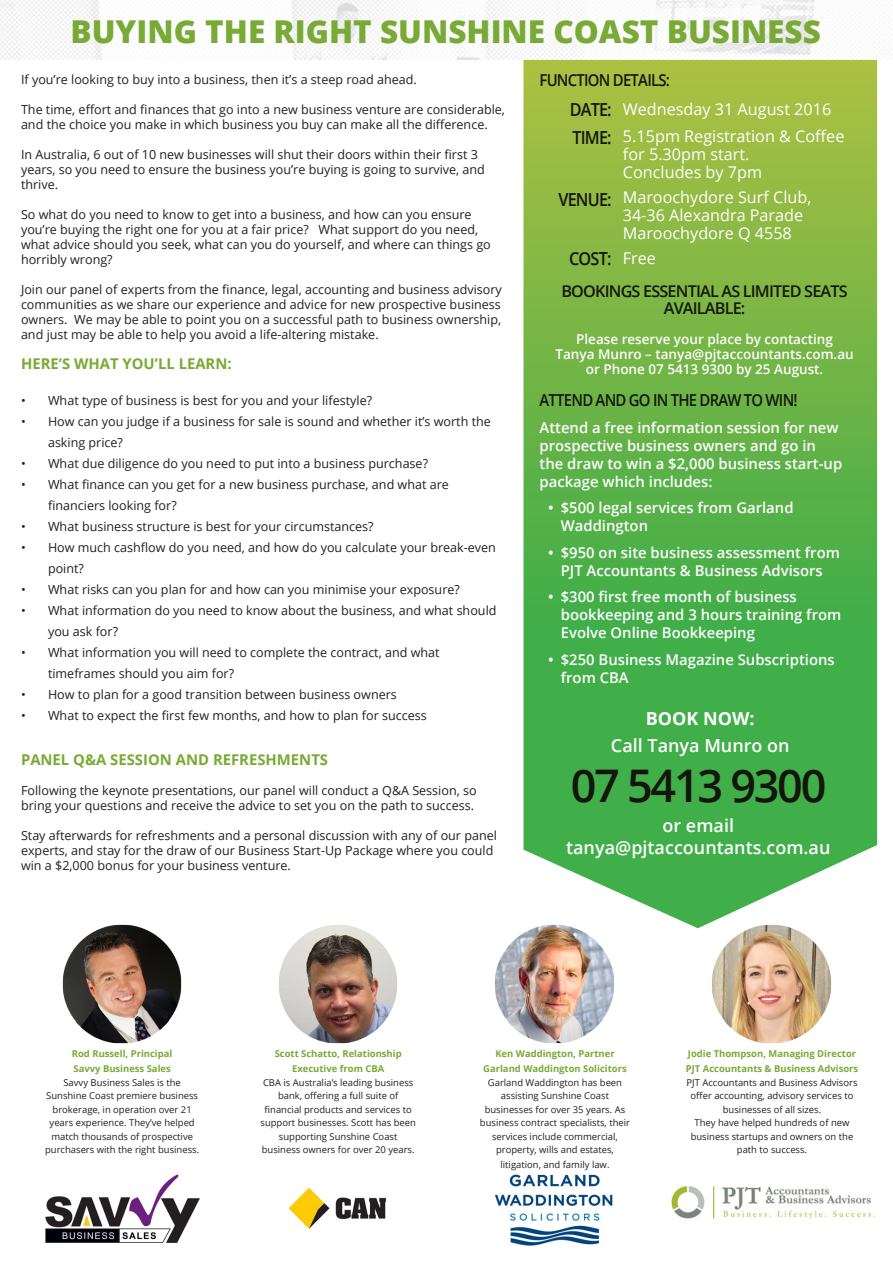
<style>
.page{position:relative;width:893px;height:1263px;background:#fff}
.page>*{position:absolute;margin:0;border:0;box-sizing:border-box;transform-origin:0 0}
.t1{font:600 45px "Open Sans";letter-spacing:-.05em;color:#14160c}
.t2{font:800 31.5px "Open Sans";color:#78aa35}
.t3{font:600 18px "Open Sans";color:#fff}
.t4{font:600 18px "Open Sans";letter-spacing:-.05em;color:#14160c;scale:.9 1}
.t5{font:700 18px "Open Sans";color:#fff}
.t6{font:600 16.5px "Open Sans";letter-spacing:-.05em;color:#14160c;scale:.9 1}
.t7{font:16.2px/18px "Open Sans";color:#fff}
.t8{font:600 16.2px/16.5px "Open Sans";letter-spacing:-.05em;color:#14160c;text-align:center}
.t9{font:600 14.85px/18px "Open Sans";color:#fff}
.t10{font:700 14.85px "Open Sans";color:#78aa35}
.t11{font:600 13.5px/15px "Open Sans";color:#fff;text-align:center}
.t12{font:12.6px/15px "Open Sans";color:#231f20}
.t13{font:9.45px/13.5px "Open Sans";color:#231f20;text-align:center}
.t14{font:700 9.45px/15px "Open Sans";color:#78aa35;text-align:center}
</style>
<div class="page">
<img style="left:0;top:0;width:892px;height:60px">
<svg style="left:523px;top:60px;width:354px;height:868px;background:#6bb64e"></svg>
<img style="left:45px;top:1174px;width:154px;height:69px">
<img style="left:494px;top:1174px;width:119px;height:72px">
<img style="left:672px;top:1186px;width:202px;height:33px">
<img style="left:288px;top:1188px;width:98px;height:42px">
<img style="left:62px;top:924px;width:120px;height:120px">
<img style="left:279px;top:925px;width:118px;height:119px">
<img style="left:494px;top:919px;width:125px;height:125px">
<img style="left:706px;top:919px;width:130px;height:125px">
<p class="t2" style="left:71px;top:7px;width:752px">BUYING THE RIGHT SUNSHINE COAST BUSINESS</p>
<p class="t12" style="left:21px;top:71px;width:397px">If you’re looking to buy into a business, then it’s a steep road ahead.</p>
<p class="t12" style="left:21px;top:101px;width:485px">The time, effort and finances that go into a new business venture are considerable, and the choice you make in which business you buy can make all the difference.</p>
<p class="t12" style="left:21px;top:146px;width:465px">In Australia, 6 out of 10 new businesses will shut their doors within their first 3 years, so you need to ensure the business you’re buying is going to survive, and thrive.</p>
<p class="t12" style="left:21px;top:206px;width:471px">So what do you need to know to get into a business, and how can you ensure you’re buying the right one for you at a fair price? What support do you need, what advice should you seek, what can you do yourself, and where can things go horribly wrong?</p>
<p class="t12" style="left:21px;top:281px;width:482px;text-align:justify">Join our panel of experts from the finance, legal, accounting and business advisory communities as we share our experience and advice for new prospective business owners. We may be able to point you on a successful path to business ownership, and just may be able to help you avoid a life-altering mistake.</p>
<p class="t10" style="left:21px;top:353px;width:212px">HERE’S WHAT YOU’LL LEARN:</p>
<p class="t12" style="left:21px;top:392px;width:353px">• What type of business is best for you and your lifestyle?</p>
<p class="t12" style="left:48px;top:410px;width:444px;line-height:21px;text-indent:-27px">• How can you judge if a business for sale is sound and whether it’s worth the asking price?</p>
<p class="t12" style="left:21px;top:455px;width:409px">• What due diligence do you need to put into a business purchase?</p>
<p class="t12" style="left:48px;top:473px;width:402px;line-height:21px;text-indent:-27px">• What finance can you get for a new business purchase, and what are financiers looking for?</p>
<p class="t12" style="left:21px;top:518px;width:354px">• What business structure is best for your circumstances?</p>
<p class="t12" style="left:48px;top:536px;width:449px;line-height:21px;text-indent:-27px">• How much cashflow do you need, and how do you calculate your break-even point?</p>
<p class="t12" style="left:21px;top:581px;width:440px">• What risks can you plan for and how can you minimise your exposure?</p>
<p class="t12" style="left:48px;top:599px;width:450px;line-height:21px;text-indent:-27px">• What information do you need to know about the business, and what should you ask for?</p>
<p class="t12" style="left:48px;top:641px;width:393px;line-height:21px;text-indent:-27px">• What information you will need to complete the contract, and what timeframes should you aim for?</p>
<p class="t12" style="left:21px;top:686px;width:377px">• How to plan for a good transition between business owners</p>
<p class="t12" style="left:21px;top:707px;width:407px">• What to expect the first few months, and how to plan for success</p>
<p class="t10" style="left:21px;top:749px;width:309px">PANEL Q&amp;A SESSION AND REFRESHMENTS</p>
<p class="t12" style="left:21px;top:782px;width:457px">Following the keynote presentations, our panel will conduct a Q&amp;A Session, so bring your questions and receive the advice to set you on the path to success.</p>
<p class="t12" style="left:21px;top:827px;width:477px">Stay afterwards for refreshments and a personal discussion with any of our panel experts, and stay for the draw of our Business Start-Up Package where you could win a $2,000 bonus for your business venture.</p>
<p class="t6" style="left:539px;top:68px;width:146px">FUNCTION DETAILS:</p>
<p class="t7" style="left:623px;top:99px;width:210px">Wednesday 31 August 2016</p>
<p class="t7" style="left:623px;top:127px;width:223px">5.15pm Registration &amp; Coffee</p>
<p class="t7" style="left:623px;top:145px;width:128px">for 5.30pm start.</p>
<p class="t7" style="left:623px;top:163px;width:141px">Concludes by 7pm</p>
<p class="t4" style="left:570px;top:97px;width:48px">DATE:</p>
<p class="t4" style="left:572px;top:125px;width:45px">TIME:</p>
<p class="t7" style="left:623px;top:187px;width:190px">Maroochydore Surf Club,<br>34-36 Alexandra Parade<br>Maroochydore Q 4558</p>
<p class="t4" style="left:558px;top:187px;width:61px">VENUE:</p>
<p class="t7" style="left:623px;top:248px;width:35px">Free</p>
<p class="t4" style="left:569px;top:246px;width:49px">COST:</p>
<p class="t8" style="left:561px;top:283px;width:288px">BOOKINGS ESSENTIAL AS LIMITED SEATS<br>AVAILABLE:</p>
<p class="t11" style="left:576px;top:331px;width:258px">Please reserve your place by contacting</p>
<p class="t11" style="left:555px;top:346px;width:300px">Tanya Munro – tanya@pjtaccountants.com.au or Phone 07 5413 9300 by 25 August.</p>
<p class="t6" style="left:539px;top:388px;width:288px">ATTEND AND GO IN THE DRAW TO WIN!</p>
<p class="t9" style="left:539px;top:418px;width:304px">Attend a free information session for new prospective business owners and go in the draw to win a $2,000 business start-up package which includes:</p>
<p class="t9" style="left:561px;top:499px;width:234px;text-indent:-13px">• $500 legal services from Garland<br>Waddington</p>
<p class="t9" style="left:548px;top:543px;width:293px;text-align:center">• $950 on site business assessment from<br>PJT Accountants &amp; Business Advisors</p>
<p class="t9" style="left:561px;top:588px;width:282px;text-indent:-13px">• $300 first free month of business bookkeeping and 3 hours training from<br>Evolve Online Bookkeeping</p>
<p class="t9" style="left:561px;top:650px;width:275px;text-indent:-13px">• $250 Business Magazine Subscriptions from CBA</p>
<p class="t5" style="left:646px;top:705px;width:110px">BOOK NOW:</p>
<p class="t3" style="left:611px;top:733px;width:180px">Call Tanya Munro on</p>
<p class="t1" style="left:571px;top:755px;width:257px">07 5413 9300</p>
<p class="t3" style="left:662px;top:813px;width:73px">or email</p>
<p class="t3" style="left:566px;top:835px;width:266px">tanya@pjtaccountants.com.au</p>
<p class="t14" style="left:72px;top:1046px;width:102px">Rod Russell, Principal</p>
<p class="t14" style="left:73px;top:1061px;width:99px">Savvy Business Sales</p>
<p class="t13" style="left:63px;top:1075px;width:119px">Savvy Business Sales is the</p>
<p class="t13" style="left:45px;top:1089px;width:156px">Sunshine Coast premiere business brokerage, in operation over 21 years experience. They’ve helped match thousands of prospective purchasers with the right business.</p>
<p class="t14" style="left:275px;top:1046px;width:129px">Scott Schatto, Relationship<br>Executive from CBA</p>
<p class="t13" style="left:260px;top:1075px;width:157px">CBA is Australia’s leading business bank, offering a full suite of financial products and services to support businesses. Scott has been supporting Sunshine Coast</p>
<p class="t13" style="left:262px;top:1143px;width:154px">business owners for over 20 years.</p>
<p class="t14" style="left:483px;top:1046px;width:145px">Ken Waddington, Partner<br>Garland Waddington Solicitors</p>
<p class="t13" style="left:488px;top:1075px;width:136px">Garland Waddington has been assisting Sunshine Coast</p>
<p class="t13" style="left:480px;top:1102px;width:152px">businesses for over 35 years. As business contract specialists, their services include commercial,</p>
<p class="t13" style="left:496px;top:1143px;width:119px">property, wills and estates,</p>
<p class="t13" style="left:500px;top:1158px;width:111px">litigation, and family law.</p>
<p class="t14" style="left:688px;top:1046px;width:170px">Jodie Thompson, Managing Director</p>
<p class="t14" style="left:686px;top:1061px;width:174px">PJT Accountants &amp; Business Advisors</p>
<p class="t13" style="left:686px;top:1075px;width:173px">PJT Accountants and Business Advisors offer accounting, advisory services to businesses of all sizes.</p>
<p class="t13" style="left:691px;top:1116px;width:164px">They have helped hundreds of new business startups and owners on the path to success.</p>
</div>
